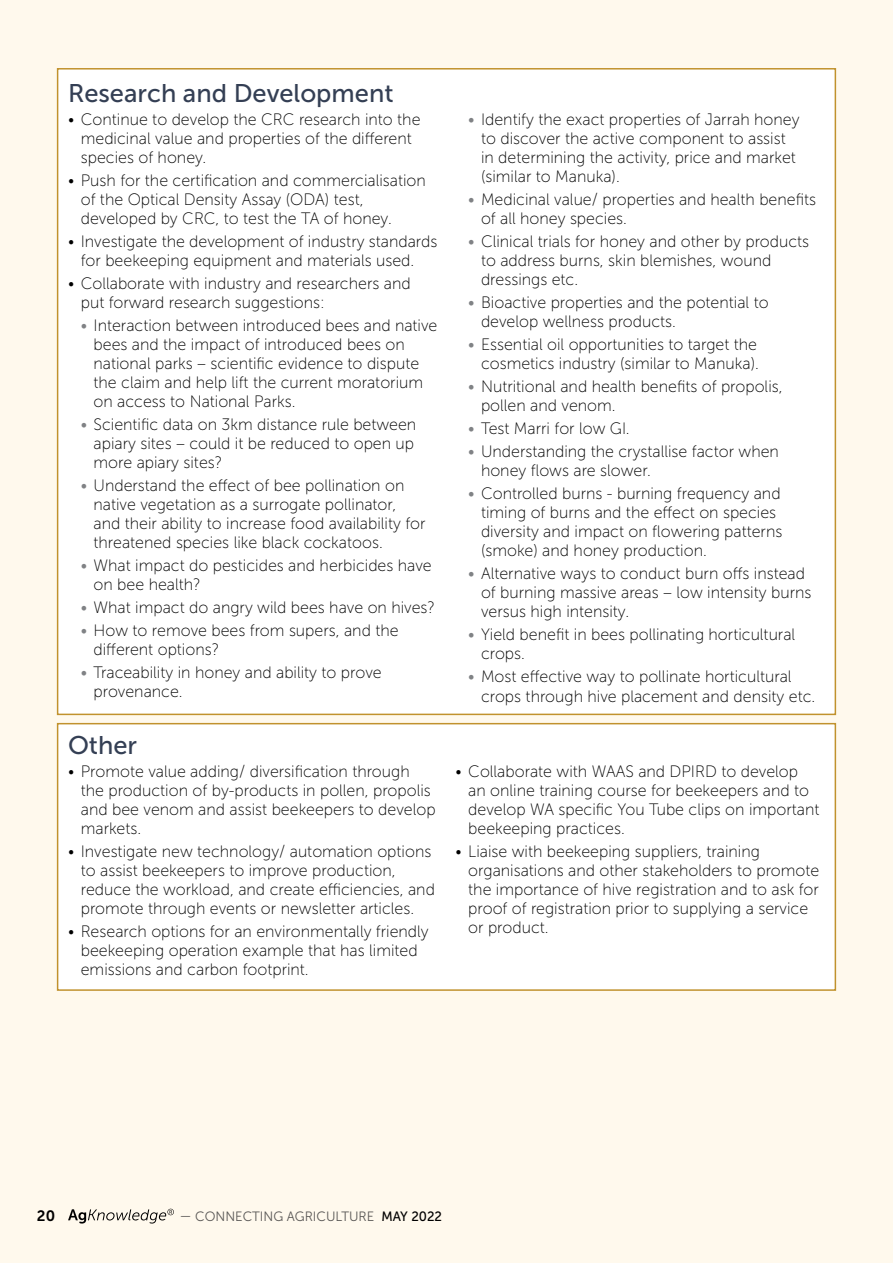
<style>
.page{position:relative;width:893px;height:1263px;background:#fff9ed}
.page>*{position:absolute;margin:0;border:0;box-sizing:border-box;transform-origin:0 0}
.t1{font:25.5px "Museo Sans 500";color:#343f54}
.t2{font:16.5px/18.9px "Museo Sans 100";color:#000}
.t3{font:15px "Museo Sans 700";color:#000}
.t4{font:13.5px "Museo Sans 300";color:#58595b}
.s1{font-family:"Museo Sans 300";color:#808285}
.s2{font-family:"Museo Sans 500";color:#000}
</style>
<div class="page">
<div style="left:57px;top:68px;width:779px;height:647px;background:#fff;border:2px solid #c1922d"></div>
<div style="left:57px;top:723px;width:779px;height:268px;background:#fff;border:2px solid #c1922d"></div>
<h1 class="t1" style="left:68px;top:79px;width:327px">Research and Development</h1>
<p class="t2" style="left:81px;top:110px;width:341px;text-indent:-13px">• Continue to develop the CRC research into the medicinal value and properties of the different species of honey.</p>
<p class="t2" style="left:81px;top:171px;width:347px;text-indent:-13px">• Push for the certification and commercialisation of the Optical Density Assay (ODA) test, developed by CRC, to test the TA of honey.</p>
<p class="t2" style="left:81px;top:232px;width:358px;text-indent:-13px">• Investigate the development of industry standards for beekeeping equipment and materials used.</p>
<p class="t2" style="left:81px;top:274px;width:331px;text-indent:-13px">• Collaborate with industry and researchers and put forward research suggestions:</p>
<p class="t2" style="left:94px;top:316px;width:345px;text-indent:-13px"><span class="s1">•</span> Interaction between introduced bees and native bees and the impact of introduced bees on national parks – scientific evidence to dispute the claim and help lift the current moratorium on access to National Parks.</p>
<p class="t2" style="left:94px;top:415px;width:324px;text-indent:-13px"><span class="s1">•</span> Scientific data on 3km distance rule between apiary sites – could it be reduced to open up more apiary sites?</p>
<p class="t2" style="left:94px;top:476px;width:333px;text-indent:-13px"><span class="s1">•</span> Understand the effect of bee pollination on native vegetation as a surrogate pollinator, and their ability to increase food availability for threatened species like black cockatoos.</p>
<p class="t2" style="left:94px;top:556px;width:340px;text-indent:-13px"><span class="s1">•</span> What impact do pesticides and herbicides have on bee health?</p>
<p class="t2" style="left:81px;top:598px;width:356px"><span class="s1">•</span> What impact do angry wild bees have on hives?</p>
<p class="t2" style="left:94px;top:621px;width:307px;text-indent:-13px"><span class="s1">•</span> How to remove bees from supers, and the different options?</p>
<p class="t2" style="left:94px;top:663px;width:290px;text-indent:-13px"><span class="s1">•</span> Traceability in honey and ability to prove provenance.</p>
<h1 class="t1" style="left:68px;top:731px;width:71px">Other</h1>
<p class="t2" style="left:81px;top:762px;width:356px;text-indent:-13px">• Promote value adding/ diversification through the production of by-products in pollen, propolis and bee venom and assist beekeepers to develop markets.</p>
<p class="t2" style="left:81px;top:842px;width:356px;text-indent:-13px">• Investigate new technology/ automation options to assist beekeepers to improve production, reduce the workload, and create efficiencies, and promote through events or newsletter articles.</p>
<p class="t2" style="left:81px;top:922px;width:349px;text-indent:-13px">• Research options for an environmentally friendly beekeeping operation example that has limited emissions and carbon footprint.</p>
<p class="t2" style="left:481px;top:110px;width:320px;text-indent:-13px"><span class="s1">•</span> Identify the exact properties of Jarrah honey to discover the active component to assist in determining the activity, price and market (similar to Manuka).</p>
<p class="t2" style="left:481px;top:190px;width:337px;text-indent:-13px"><span class="s1">•</span> Medicinal value/ properties and health benefits of all honey species.</p>
<p class="t2" style="left:481px;top:232px;width:330px;text-indent:-13px"><span class="s1">•</span> Clinical trials for honey and other by products to address burns, skin blemishes, wound dressings etc.</p>
<p class="t2" style="left:481px;top:293px;width:289px;text-indent:-13px"><span class="s1">•</span> Bioactive properties and the potential to develop wellness products.</p>
<p class="t2" style="left:468px;top:335px;width:292px;text-align:right"><span class="s1">•</span> Essential oil opportunities to target the cosmetics industry (similar to Manuka).</p>
<p class="t2" style="left:481px;top:377px;width:303px;text-indent:-13px"><span class="s1">•</span> Nutritional and health benefits of propolis, pollen and venom.</p>
<p class="t2" style="left:468px;top:419px;width:163px"><span class="s1">•</span> Test Marri for low GI.</p>
<p class="t2" style="left:481px;top:442px;width:299px;text-indent:-13px"><span class="s1">•</span> Understanding the crystallise factor when honey flows are slower.</p>
<p class="t2" style="left:481px;top:484px;width:303px;text-indent:-13px"><span class="s1">•</span> Controlled burns - burning frequency and timing of burns and the effect on species diversity and impact on flowering patterns (smoke) and honey production.</p>
<p class="t2" style="left:481px;top:564px;width:332px;text-indent:-13px"><span class="s1">•</span> Alternative ways to conduct burn offs instead of burning massive areas – low intensity burns versus high intensity.</p>
<p class="t2" style="left:481px;top:625px;width:316px;text-indent:-13px"><span class="s1">•</span> Yield benefit in bees pollinating horticultural crops.</p>
<p class="t2" style="left:481px;top:667px;width:336px;line-height:19.8px;text-indent:-13px"><span class="s1">•</span> Most effective way to pollinate horticultural crops through hive placement and density etc.</p>
<p class="t2" style="left:468px;top:762px;width:353px;text-indent:-13px">• Collaborate with WAAS and DPIRD to develop an online training course for beekeepers and to develop WA specific You Tube clips on important beekeeping practices.</p>
<p class="t2" style="left:468px;top:842px;width:353px;text-indent:-13px">• Liaise with beekeeping suppliers, training organisations and other stakeholders to promote the importance of hive registration and to ask for proof of registration prior to supplying a service or product.</p>
<p class="t3" style="left:37px;top:1207px;width:20px">20</p>
<p class="t4" style="left:179px;top:1209px;width:264px">— CONNECTING AGRICULTURE <span class="s2">MAY 2022</span></p>
</div>
